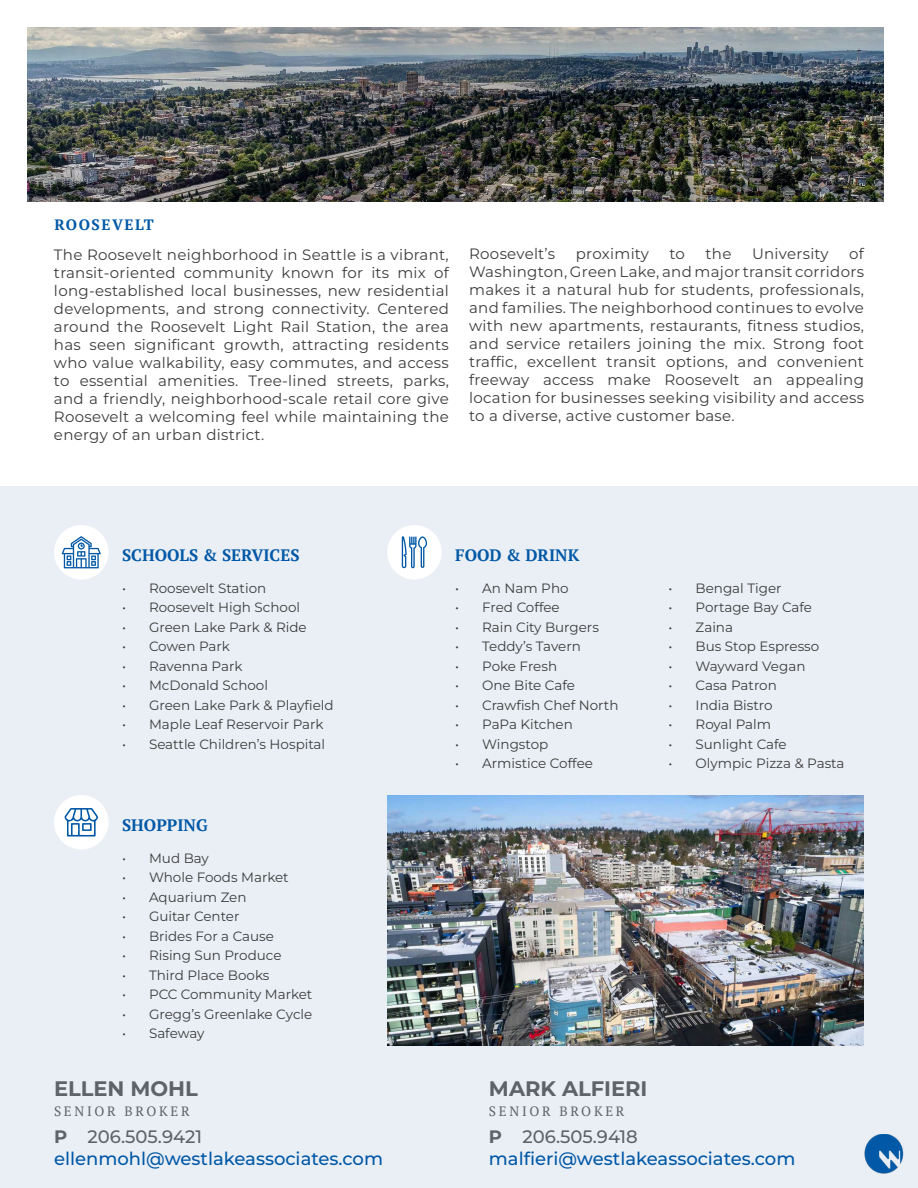
<style>
.page{position:relative;width:918px;height:1188px;background:#fff}
.page>*{position:absolute;margin:0;border:0;box-sizing:border-box;transform-origin:0 0}
.t1{font:700 21px "Montserrat";color:#5e6367}
.t2{font:500 18px/22.5px "Montserrat";color:#0158a6}
.t3{font:700 16.5px "PT Serif";color:#0158a6}
.t4{font:15px/18px "Montserrat";letter-spacing:.02em;color:#3d3d3d;text-align:justify}
.t5{font:700 15px "PT Serif";letter-spacing:.1em;color:#0158a6}
.t6{font:13.5px "Montserrat";color:#3d3d3d}
.t7{font:13.5px "PT Serif";letter-spacing:.2em;color:#5e6367}
.s1{font-weight:700;color:#5e6367}
.s2{color:#5e6367}
</style>
<div class="page">
<div style="left:0;top:486px;width:918px;height:702px;background:#eaeff5"></div>
<img style="left:864px;top:1134px;width:39px;height:40px">
<div style="left:54px;top:525px;width:55px;height:55px;background:#fff;border-radius:50%"></div>
<svg style="left:62px;top:536px;width:39px;height:32px"></svg>
<div style="left:54px;top:795px;width:55px;height:55px;background:#fff;border-radius:50%"></div>
<svg style="left:65px;top:808px;width:33px;height:29px"></svg>
<div style="left:387px;top:525px;width:55px;height:55px;background:#fff;border-radius:50%"></div>
<svg style="left:402px;top:536px;width:25px;height:32px"></svg>
<img style="left:387px;top:795px;width:477px;height:251px">
<img style="left:27px;top:27px;width:857px;height:175px">
<p class="t5" style="left:55px;top:214px;width:101px">ROOSEVELT</p>
<p class="t4" style="left:54px;top:247px;width:396px">The Roosevelt neighborhood in Seattle is a vibrant, transit-oriented community known for its mix of long-established local businesses, new residential developments, and strong connectivity. Centered around the Roosevelt Light Rail Station, the area has seen significant growth, attracting residents who value walkability, easy commutes, and access to essential amenities. Tree-lined streets, parks, and a friendly, neighborhood-scale retail core give Roosevelt a welcoming feel while maintaining the energy of an urban district.</p>
<p class="t4" style="left:469px;top:246px;width:88px">Roosevelt’s</p>
<p class="t4" style="left:576px;top:246px;width:75px">proximity</p>
<p class="t4" style="left:669px;top:246px;width:17px">to</p>
<p class="t4" style="left:706px;top:246px;width:27px">the</p>
<p class="t4" style="left:752px;top:246px;width:78px">University</p>
<p class="t4" style="left:469px;top:246px;width:396px;text-indent:380px">of Washington, Green Lake, and major transit corridors makes it a natural hub for students, professionals, and families. The neighborhood continues to evolve with new apartments, restaurants, fitness studios, and service retailers joining the mix. Strong foot traffic, excellent transit options, and convenient freeway access make Roosevelt an appealing location for businesses seeking visibility and access to a diverse, active customer base.</p>
<p class="t3" style="left:122px;top:544px;width:179px">SCHOOLS &amp; SERVICES</p>
<p class="t6" style="left:122px;top:579px;width:146px">• Roosevelt Station</p>
<p class="t6" style="left:122px;top:598px;width:180px">• Roosevelt High School</p>
<p class="t6" style="left:122px;top:618px;width:186px">• Green Lake Park &amp; Ride</p>
<p class="t6" style="left:122px;top:637px;width:109px">• Cowen Park</p>
<p class="t6" style="left:122px;top:657px;width:122px">• Ravenna Park</p>
<p class="t6" style="left:122px;top:676px;width:148px">• McDonald School</p>
<p class="t6" style="left:122px;top:696px;width:213px">• Green Lake Park &amp; Playfield</p>
<p class="t6" style="left:122px;top:715px;width:203px">• Maple Leaf Reservoir Park</p>
<p class="t6" style="left:122px;top:735px;width:205px">• Seattle Children’s Hospital</p>
<p class="t3" style="left:122px;top:814px;width:87px">SHOPPING</p>
<p class="t6" style="left:122px;top:849px;width:88px">• Mud Bay</p>
<p class="t6" style="left:122px;top:868px;width:168px">• Whole Foods Market</p>
<p class="t6" style="left:122px;top:888px;width:126px">• Aquarium Zen</p>
<p class="t6" style="left:122px;top:907px;width:119px">• Guitar Center</p>
<p class="t6" style="left:122px;top:927px;width:154px">• Brides For a Cause</p>
<p class="t6" style="left:122px;top:946px;width:161px">• Rising Sun Produce</p>
<p class="t6" style="left:122px;top:966px;width:149px">• Third Place Books</p>
<p class="t6" style="left:122px;top:985px;width:192px">• PCC Community Market</p>
<p class="t6" style="left:122px;top:1005px;width:192px">• Gregg’s Greenlake Cycle</p>
<p class="t6" style="left:122px;top:1024px;width:84px">• Safeway</p>
<h1 class="t1" style="left:54px;top:1074px;width:145px">ELLEN MOHL</h1>
<p class="t7" style="left:54px;top:1102px;width:137px">SENIOR BROKER</p>
<p class="t2" style="left:54px;top:1126px;width:331px"><span class="s1">P</span> <span class="s2">206.505.9421 </span>ellenmohl@westlakeassociates.com</p>
<p class="t3" style="left:455px;top:544px;width:126px">FOOD &amp; DRINK</p>
<p class="t6" style="left:455px;top:579px;width:115px">• An Nam Pho</p>
<p class="t6" style="left:455px;top:598px;width:106px">• Fred Coffee</p>
<p class="t6" style="left:455px;top:618px;width:145px">• Rain City Burgers</p>
<p class="t6" style="left:455px;top:637px;width:127px">• Teddy’s Tavern</p>
<p class="t6" style="left:455px;top:657px;width:103px">• Poke Fresh</p>
<p class="t6" style="left:455px;top:676px;width:121px">• One Bite Cafe</p>
<p class="t6" style="left:455px;top:696px;width:165px">• Crawfish Chef North</p>
<p class="t6" style="left:455px;top:715px;width:119px">• PaPa Kitchen</p>
<p class="t6" style="left:455px;top:735px;width:95px">• Wingstop</p>
<p class="t6" style="left:455px;top:754px;width:139px">• Armistice Coffee</p>
<p class="t6" style="left:669px;top:579px;width:115px">• Bengal Tiger</p>
<p class="t6" style="left:669px;top:598px;width:145px">• Portage Bay Cafe</p>
<p class="t6" style="left:669px;top:618px;width:66px">• Zaina</p>
<p class="t6" style="left:669px;top:637px;width:152px">• Bus Stop Espresso</p>
<p class="t6" style="left:669px;top:657px;width:138px">• Wayward Vegan</p>
<p class="t6" style="left:669px;top:676px;width:110px">• Casa Patron</p>
<p class="t6" style="left:669px;top:696px;width:106px">• India Bistro</p>
<p class="t6" style="left:669px;top:715px;width:104px">• Royal Palm</p>
<p class="t6" style="left:669px;top:735px;width:120px">• Sunlight Cafe</p>
<p class="t6" style="left:669px;top:754px;width:177px">• Olympic Pizza &amp; Pasta</p>
<h1 class="t1" style="left:489px;top:1074px;width:160px">MARK ALFIERI</h1>
<p class="t7" style="left:489px;top:1102px;width:137px">SENIOR BROKER</p>
<p class="t2" style="left:489px;top:1126px;width:308px"><span class="s1">P</span> <span class="s2">206.505.9418 </span>malfieri@westlakeassociates.com</p>
</div>
